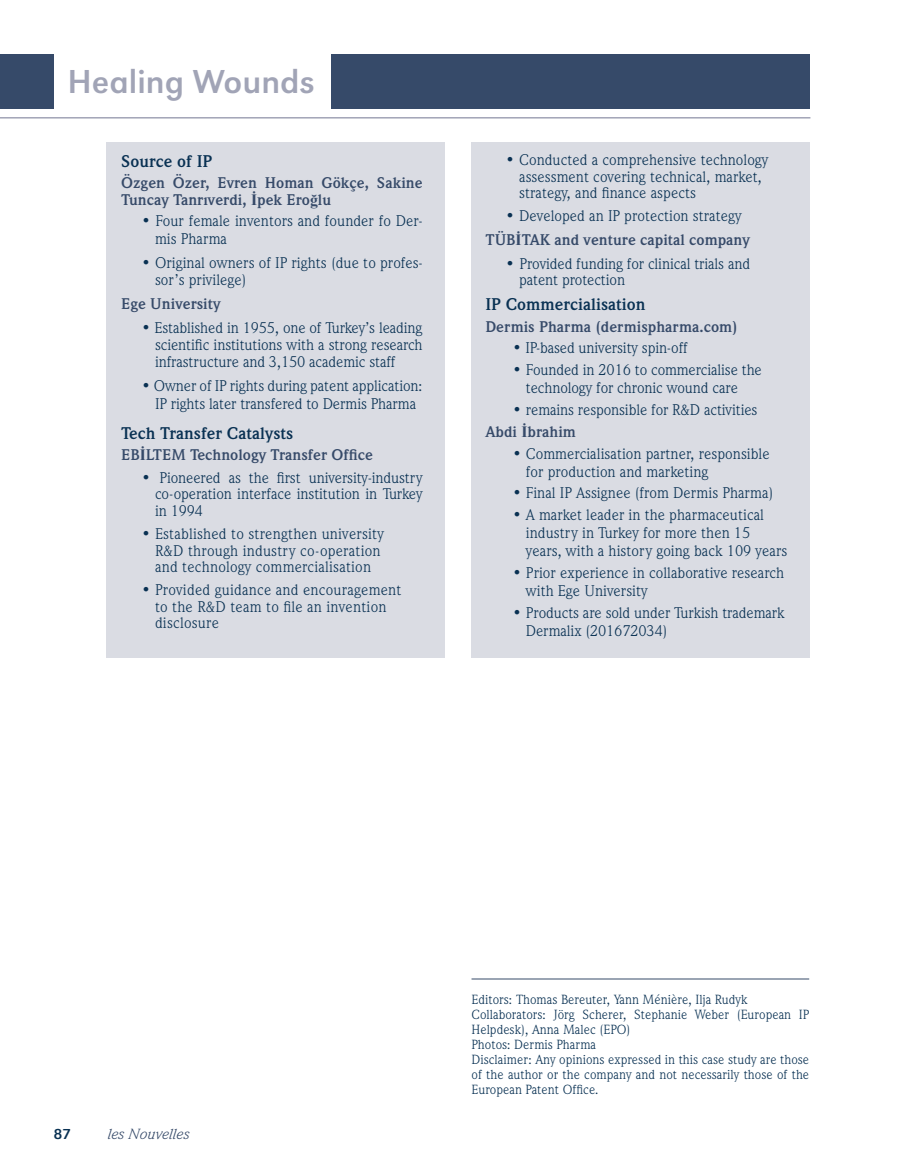
<style>
.page{position:relative;width:905px;height:1175px;background:#fff}
.page>*{position:absolute;margin:0;border:0;box-sizing:border-box;transform-origin:0 0}
.t1{font:34.5px "URW Grotesk T";color:#a1a4b6}
.t2{font:700 17.25px "Weidemann IT Cby BT";color:#093153}
.t3{font:15.75px/16.5px "Weidemann IT Cby BT";color:#093153}
.t4{font:700 15.75px/17.2px "Weidemann IT Cby BT";color:#364a69}
.t5{font:italic 15px "Weidemann IT Cby BT";color:#364a69;scale:1.08 1}
.t6{font:15px "URW Grotesk T";color:#093153;scale:1.08 1}
.t7{font:13.5px/15px "Weidemann IT Cby BT";color:#093153}
.s1{font-family:"Times New Roman"}
.s2{font-weight:700;color:#364a69}
.s3{font-family:"Times New Roman";font-weight:700;color:#364a69}
</style>
<div class="page">
<hr style="left:0;top:117px;width:810px;height:1px;background:#a1a4b6">
<div style="left:0;top:54px;width:54px;height:54px;background:#364a69"></div>
<div style="left:331px;top:54px;width:479px;height:54px;background:#364a69"></div>
<div style="left:471px;top:142px;width:339px;height:515px;background:#dadce3"></div>
<div style="left:106px;top:142px;width:338px;height:515px;background:#dadce3"></div>
<hr style="left:471px;top:978px;width:338px;height:1px;background:#364a69">
<h1 class="t1" style="left:68px;top:62px;width:249px">Healing Wounds</h1>
<p class="t2" style="left:121px;top:150px;width:93px">Source of IP</p>
<p class="t4" style="left:121px;top:174px;width:303px">Özgen Özer, Evren Homan Gökçe, Sakine<br>Tuncay Tanrıverdi, <span class="s1">İ</span>pek Ero<span class="s1">ğ</span>lu</p>
<p class="t3" style="left:155px;top:212px;width:269px;line-height:17.2px;text-indent:-13px">• Four female inventors and founder fo Der&shy;mis Pharma</p>
<p class="t3" style="left:155px;top:253px;width:269px;line-height:17.2px;text-indent:-13px">• Original owners of IP rights (due to profes&shy;sor’s privilege)</p>
<p class="t4" style="left:121px;top:294px;width:101px">Ege University</p>
<p class="t3" style="left:155px;top:318px;width:269px;line-height:17.2px;text-align:justify;text-indent:-13px">• Established in 1955, one of Turkey’s leading scientific institutions with a strong research infrastructure and 3,150 academic staff</p>
<p class="t3" style="left:141px;top:377px;width:282px;line-height:17.2px;text-align:center">• Owner of IP rights during patent application:<br>IP rights later transfered to Dermis Pharma</p>
<p class="t2" style="left:121px;top:422px;width:174px">Tech Transfer Catalysts</p>
<p class="t4" style="left:121px;top:445px;width:253px">EB<span class="s1">İ</span>LTEM Technology Transfer Office</p>
<p class="t3" style="left:155px;top:469px;width:269px;text-align:justify;text-indent:-13px">• Pioneered as the first university-industry co-operation interface institution in Turkey in 1994</p>
<p class="t3" style="left:155px;top:525px;width:230px;text-indent:-13px">• Established to strengthen university<br>R&amp;D through industry co-operation and technology commercialisation</p>
<p class="t3" style="left:155px;top:581px;width:248px;text-indent:-13px">• Provided guidance and encouragement to the R&amp;D team to file an invention disclosure</p>
<p class="t3" style="left:519px;top:151px;width:251px;text-indent:-13px">• Conducted a comprehensive technology assessment covering technical, market, strategy, and finance aspects</p>
<p class="t3" style="left:485px;top:204px;width:266px;line-height:24px;text-indent:20px">• Developed an IP protection strategy<br><span class="s2">TÜB</span><span class="s3">İ</span><span class="s2">TAK and venture capital company</span></p>
<p class="t3" style="left:519px;top:255px;width:232px;text-indent:-13px">• Provided funding for clinical trials and patent protection</p>
<p class="t2" style="left:485px;top:293px;width:162px">IP Commercialisation</p>
<p class="t4" style="left:485px;top:317px;width:254px">Dermis Pharma (dermispharma.com)</p>
<p class="t3" style="left:512px;top:340px;width:177px">• IP-based university spin-off</p>
<p class="t3" style="left:526px;top:361px;width:237px;line-height:18px;text-indent:-13px">• Founded in 2016 to commercialise the technology for chronic wound care</p>
<p class="t3" style="left:485px;top:398px;width:274px;line-height:21.8px;text-indent:27px">• remains responsible for R&amp;D activities<br><span class="s2">Abdi</span> <span class="s3">İ</span><span class="s2">brahim</span></p>
<p class="t3" style="left:526px;top:444px;width:245px;line-height:18px;text-indent:-13px">• Commercialisation partner, responsible for production and marketing</p>
<p class="t3" style="left:512px;top:484px;width:262px">• Final IP Assignee (from Dermis Pharma)</p>
<p class="t3" style="left:526px;top:505px;width:263px;line-height:18px;text-indent:-13px">• A market leader in the pharmaceutical industry in Turkey for more then 15 years, with a history going back 109 years</p>
<p class="t3" style="left:526px;top:563px;width:260px;line-height:18px;text-indent:-13px">• Prior experience in collaborative research with Ege University</p>
<p class="t3" style="left:526px;top:603px;width:260px;line-height:18px;text-indent:-13px">• Products are sold under Turkish trademark<br>Dermalix (201672034)</p>
<p class="t6" style="left:54px;top:1125px;width:18px">87</p>
<p class="t5" style="left:108px;top:1125px;width:77px">les Nouvelles</p>
<p class="t7" style="left:471px;top:991px;width:339px">Editors: Thomas Bereuter, Yann Ménière, Ilja Rudyk Collaborators: Jörg Scherer, Stephanie Weber (European IP Helpdesk), Anna Malec (EPO)<br>Photos: Dermis Pharma<br>Disclaimer: Any opinions expressed in this case study are those of the author or the company and not necessarily those of the European Patent Office.</p>
</div>
